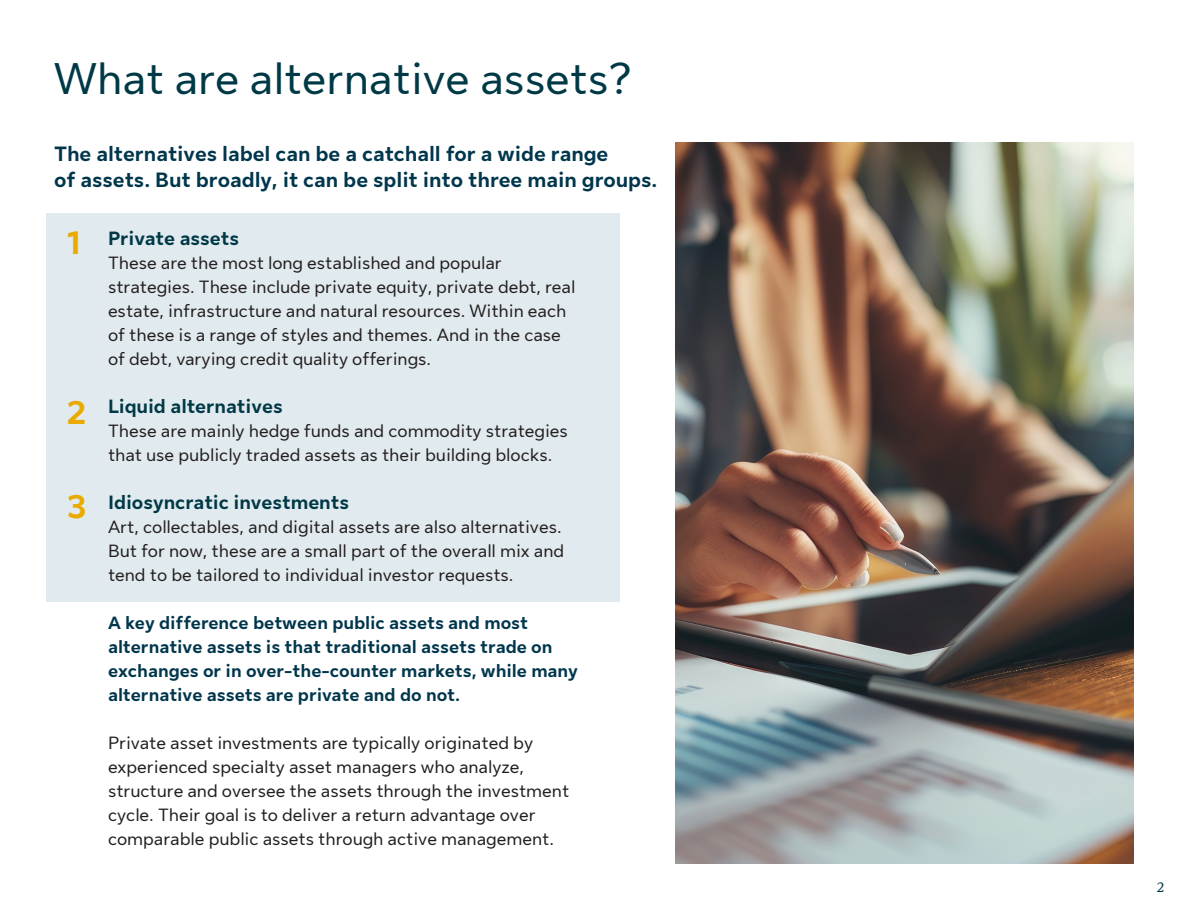
<style>
.page{position:relative;width:1188px;height:918px;background:#fff}
.page>*{position:absolute;margin:0;border:0;box-sizing:border-box;transform-origin:0 0}
.Page_headings{font:45px "Sun Life New Text";color:#003946}
.t1{font:700 33px "Sun Life New Text";color:#eaab00}
.t2{font:700 21px/25.2px "Sun Life New Text";color:#00364c}
.t3{font:700 19.5px "Sun Life New Text";color:#003946}
.Paragraph{font:18px/24px "Sun Life New Text";color:#231f20}
.Paragraph-2{font:700 18px/24px "Sun Life New Text";color:#00364c}
.t4{font:700 13.5px "Sun Life New Display";color:#003946}
</style>
<div class="page">
<div style="left:47px;top:213px;width:573px;height:389px;background:#e1eaee"></div>
<img style="left:675px;top:142px;width:459px;height:722px">
<p class="Page_headings" style="left:54px;top:48px;width:579px">What are alternative assets?</p>
<p class="t2" style="left:54px;top:140px;width:605px">The alternatives label can be a catchall for a wide range<br>of assets. But broadly, it can be split into three main groups.</p>
<p class="t1" style="left:67px;top:220px;width:15px">1</p>
<p class="t1" style="left:67px;top:389px;width:20px">2</p>
<p class="t1" style="left:67px;top:483px;width:20px">3</p>
<p class="t3" style="left:108px;top:225px;width:133px">Private assets</p>
<p class="Paragraph" style="left:108px;top:250px;width:469px">These are the most long established and popular strategies. These include private equity, private debt, real estate, infrastructure and natural resources. Within each of these is a range of styles and themes. And in the case of debt, varying credit quality offerings.</p>
<p class="t3" style="left:108px;top:393px;width:176px">Liquid alternatives</p>
<p class="Paragraph" style="left:108px;top:418px;width:461px">These are mainly hedge funds and commodity strategies that use publicly traded assets as their building blocks.</p>
<p class="t3" style="left:108px;top:489px;width:243px">Idiosyncratic investments</p>
<p class="Paragraph" style="left:108px;top:514px;width:458px">Art, collectables, and digital assets are also alternatives.<br>But for now, these are a small part of the overall mix and tend to be tailored to individual investor requests.</p>
<p class="Paragraph-2" style="left:108px;top:610px;width:472px">A key difference between public assets and most alternative assets is that traditional assets trade on exchanges or in over-the-counter markets, while many alternative assets are private and do not.</p>
<p class="Paragraph" style="left:108px;top:730px;width:463px">Private asset investments are typically originated by experienced specialty asset managers who analyze, structure and oversee the assets through the investment cycle. Their goal is to deliver a return advantage over comparable public assets through active management.</p>
<p class="t4" style="left:1157px;top:879px;width:9px">2</p>
</div>
